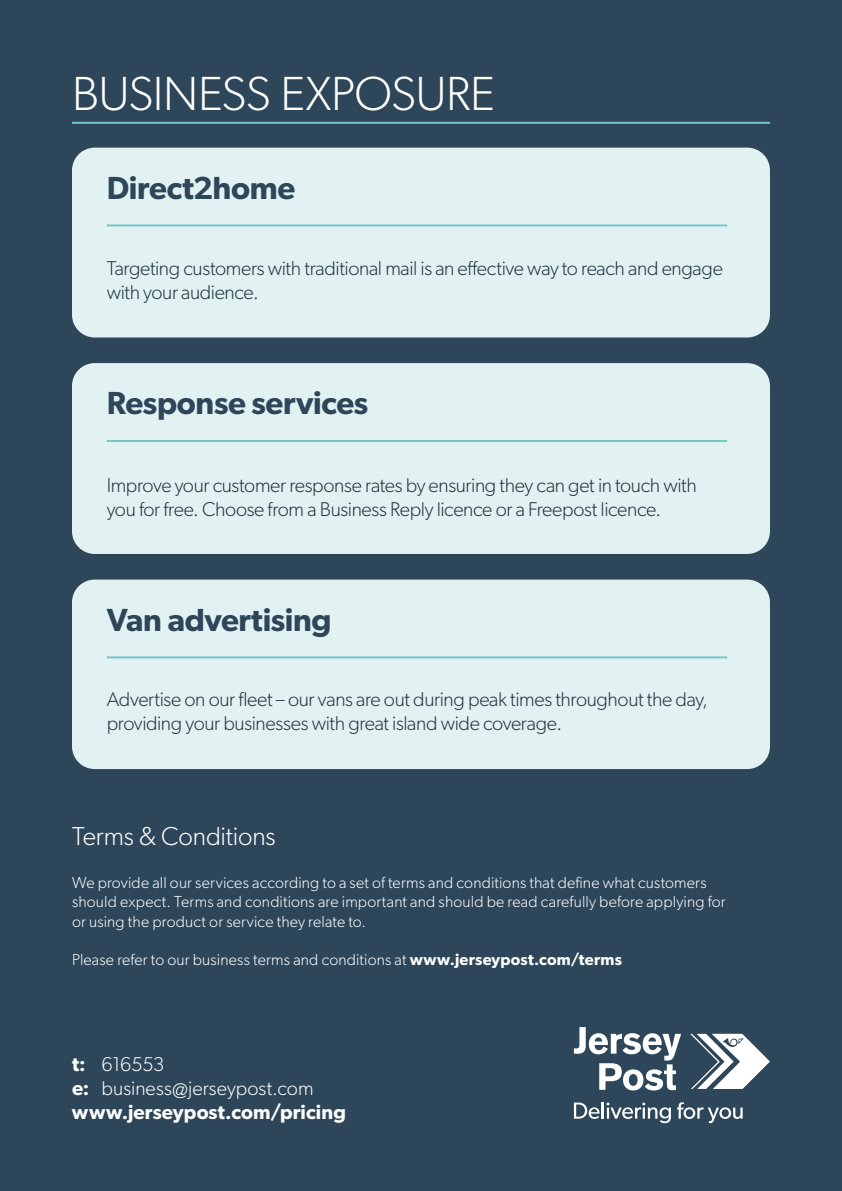
<style>
.page{position:relative;width:842px;height:1191px;background:#2e4659}
.page>*{position:absolute;margin:0;border:0;box-sizing:border-box;transform-origin:0 0}
.t1{font:300 48px "Gibson";letter-spacing:-.01em;color:#fff}
.t2{font:600 32px "Gibson";letter-spacing:-.01em;color:#2e4659}
.t3{font:300 26px "Gibson";letter-spacing:-.01em;color:#fff}
.t4{font:300 20px/24px "Gibson";letter-spacing:-.015em;color:#223441}
.t5{font:600 20px/24px "Gibson";letter-spacing:.005em;color:#fff}
.t6{font:300 16px/19.2px "Gibson";letter-spacing:.01em;color:#fff}
.s1{font-weight:600}
.s2{font-weight:300}
</style>
<div class="page">
<svg style="left:574px;top:1027px;width:107px;height:63px"></svg>
<svg style="left:690px;top:1033px;width:80px;height:56px"></svg>
<svg style="left:574px;top:1102px;width:97px;height:21px"></svg>
<svg style="left:677px;top:1102px;width:66px;height:21px"></svg>
<div style="left:72px;top:148px;width:698px;height:189px;background:#e2f2f2;border-radius:23px"></div>
<div style="left:72px;top:363px;width:698px;height:191px;background:#e2f2f2;border-radius:23px"></div>
<div style="left:72px;top:579px;width:698px;height:190px;background:#e2f2f2;border-radius:23px"></div>
<hr style="left:107px;top:224px;width:620px;height:2px;background:#75c6c7">
<hr style="left:107px;top:440px;width:620px;height:2px;background:#75c6c7">
<hr style="left:107px;top:656px;width:620px;height:2px;background:#75c6c7">
<hr style="left:72px;top:122px;width:698px;height:2px;background:#75c6c7">
<h1 class="t1" style="left:72px;top:65px;width:424px">BUSINESS EXPOSURE</h1>
<h2 class="t2" style="left:107px;top:169px;width:190px">Direct2home</h2>
<p class="t4" style="left:107px;top:256px;width:618px">Targeting customers with traditional mail is an effective way to reach and engage with your audience.</p>
<h2 class="t2" style="left:107px;top:384px;width:263px">Response services</h2>
<p class="t4" style="left:107px;top:472px;width:592px">Improve your customer response rates by ensuring they can get in touch with you for free. Choose from a Business Reply licence or a Freepost licence.</p>
<h2 class="t2" style="left:107px;top:600px;width:227px">Van advertising</h2>
<p class="t4" style="left:107px;top:687px;width:603px">Advertise on our fleet – our vans are out during peak times throughout the day, providing your businesses with great island wide coverage.</p>
<h3 class="t3" style="left:72px;top:820px;width:205px">Terms &amp; Conditions</h3>
<p class="t6" style="left:72px;top:873px;width:655px">We provide all our services according to a set of terms and conditions that define what customers should expect. Terms and conditions are important and should be read carefully before applying for or using the product or service they relate to.</p>
<p class="t6" style="left:72px;top:949px;width:551px">Please refer to our business terms and conditions at <span class="s1">www.jerseypost.com/terms</span></p>
<p class="t5" style="left:72px;top:1051px;width:275px">t: <span class="s2">616553<br></span>e: <span class="s2">business@jerseypost.com </span>www.jerseypost.com/pricing</p>
</div>
